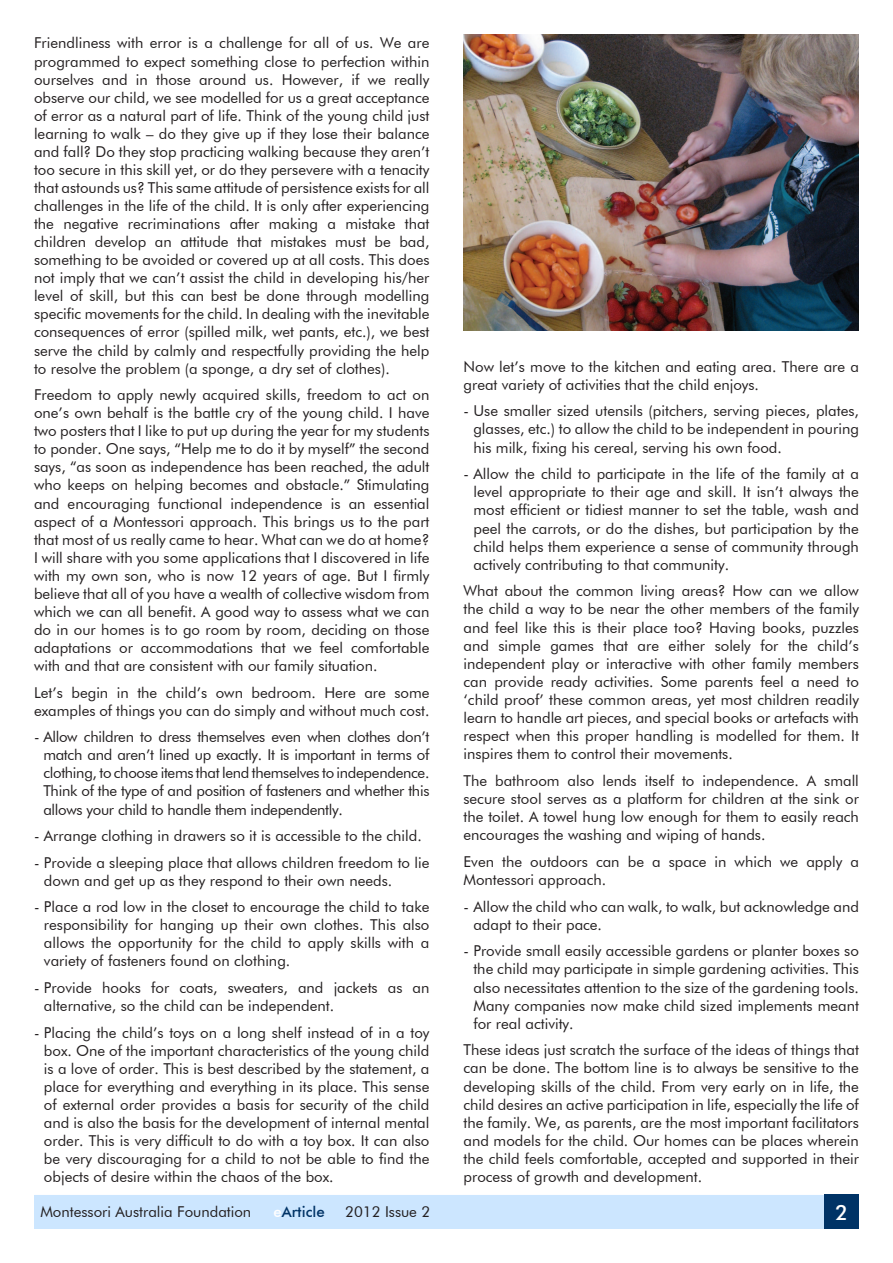
<style>
.page{position:relative;width:893px;height:1263px;background:#fff}
.page>*{position:absolute;margin:0;border:0;box-sizing:border-box;transform-origin:0 0}
.t1{font:500 21px "Futura BT";color:#fff}
.t2{font:15px/18px "Futura BT";color:#231f20;text-align:justify}
.t3{font:500 15px "Futura BT";color:#036}
.s1{color:#fff}
</style>
<div class="page">
<div style="left:34px;top:1195px;width:825px;height:34px;background:#cce6ff"></div>
<div style="left:825px;top:1195px;width:34px;height:34px;background:#036"></div>
<img style="left:463px;top:34px;width:395px;height:297px">
<p class="t2" style="left:34px;top:34px;width:397px">Friendliness with error is a challenge for all of us. We are programmed to expect something close to perfection within ourselves and in those around us. However, if we really observe our child, we see modelled for us a great acceptance of error as a natural part of life. Think of the young child just learning to walk – do they give up if they lose their balance and fall? Do they stop practicing walking because they aren’t too secure in this skill yet, or do they persevere with a tenacity that astounds us? This same attitude of persistence exists for all challenges in the life of the child. It is only after experiencing the negative recriminations after making a mistake that children develop an attitude that mistakes must be bad, something to be avoided or covered up at all costs. This does not imply that we can’t assist the child in developing his/her level of skill, but this can best be done through modelling specific movements for the child. In dealing with the inevitable consequences of error (spilled milk, wet pants, etc.), we best serve the child by calmly and respectfully providing the help to resolve the problem (a sponge, a dry set of clothes).</p>
<p class="t2" style="left:34px;top:386px;width:397px">Freedom to apply newly acquired skills, freedom to act on one’s own behalf is the battle cry of the young child. I have two posters that I like to put up during the year for my students to ponder. One says, “Help me to do it by myself” the second says, “as soon as independence has been reached, the adult who keeps on helping becomes and obstacle.” Stimulating and encouraging functional independence is an essential aspect of a Montessori approach. This brings us to the part that most of us really came to hear. What can we do at home?<br>I will share with you some applications that I discovered in life with my own son, who is now 12 years of age. But I firmly believe that all of you have a wealth of collective wisdom from which we can all benefit. A good way to assess what we can do in our homes is to go room by room, deciding on those adaptations or accommodations that we feel comfortable with and that are consistent with our family situation.</p>
<p class="t2" style="left:34px;top:683px;width:397px">Let’s begin in the child’s own bedroom. Here are some examples of things you can do simply and without much cost.</p>
<p class="t2" style="left:43px;top:728px;width:388px;text-indent:-9px">- Allow children to dress themselves even when clothes don’t match and aren’t lined up exactly. It is important in terms of clothing, to choose items that lend themselves to independence.<br>Think of the type of and position of fasteners and whether this allows your child to handle them independently.</p>
<p class="t2" style="left:34px;top:827px;width:389px">- Arrange clothing in drawers so it is accessible to the child.</p>
<p class="t2" style="left:44px;top:853px;width:387px;text-indent:-10px">- Provide a sleeping place that allows children freedom to lie down and get up as they respond to their own needs.</p>
<p class="t2" style="left:44px;top:898px;width:387px;text-indent:-10px">- Place a rod low in the closet to encourage the child to take responsibility for hanging up their own clothes. This also allows the opportunity for the child to apply skills with a variety of fasteners found on clothing.</p>
<p class="t2" style="left:44px;top:978px;width:387px;text-indent:-10px">- Provide hooks for coats, sweaters, and jackets as an alternative, so the child can be independent.</p>
<p class="t2" style="left:44px;top:1023px;width:387px;text-indent:-10px">- Placing the child’s toys on a long shelf instead of in a toy box. One of the important characteristics of the young child is a love of order. This is best described by the statement, a place for everything and everything in its place. This sense of external order provides a basis for security of the child and is also the basis for the development of internal mental order. This is very difficult to do with a toy box. It can also be very discouraging for a child to not be able to find the objects of desire within the chaos of the box.</p>
<p class="t2" style="left:463px;top:357px;width:397px">Now let’s move to the kitchen and eating area. There are a great variety of activities that the child enjoys.</p>
<p class="t2" style="left:473px;top:402px;width:387px;text-indent:-10px">- Use smaller sized utensils (pitchers, serving pieces, plates, glasses, etc.) to allow the child to be independent in pouring his milk, fixing his cereal, serving his own food.</p>
<p class="t2" style="left:473px;top:465px;width:387px;text-indent:-10px">- Allow the child to participate in the life of the family at a level appropriate to their age and skill. It isn’t always the most efficient or tidiest manner to set the table, wash and peel the carrots, or do the dishes, but participation by the child helps them experience a sense of community through actively contributing to that community.</p>
<p class="t2" style="left:463px;top:582px;width:397px">What about the common living areas? How can we allow the child a way to be near the other members of the family and feel like this is their place too? Having books, puzzles and simple games that are either solely for the child’s independent play or interactive with other family members can provide ready activities. Some parents feel a need to ‘child proof’ these common areas, yet most children readily learn to handle art pieces, and special books or artefacts with respect when this proper handling is modelled for them. It inspires them to control their movements.</p>
<p class="t2" style="left:463px;top:771px;width:397px">The bathroom also lends itself to independence. A small secure stool serves as a platform for children at the sink or the toilet. A towel hung low enough for them to easily reach encourages the washing and wiping of hands.</p>
<p class="t2" style="left:463px;top:852px;width:397px">Even the outdoors can be a space in which we apply a<br>Montessori approach.</p>
<p class="t2" style="left:473px;top:897px;width:387px;text-indent:-10px">- Allow the child who can walk, to walk, but acknowledge and adapt to their pace.</p>
<p class="t2" style="left:473px;top:942px;width:387px;text-indent:-10px">- Provide small easily accessible gardens or planter boxes so the child may participate in simple gardening activities. This also necessitates attention to the size of the gardening tools.<br>Many companies now make child sized implements meant for real activity.</p>
<p class="t2" style="left:463px;top:1041px;width:397px">These ideas just scratch the surface of the ideas of things that can be done. The bottom line is to always be sensitive to the developing skills of the child. From very early on in life, the child desires an active participation in life, especially the life of the family. We, as parents, are the most important facilitators and models for the child. Our homes can be places wherein the child feels comfortable, accepted and supported in their process of growth and development.</p>
<p class="t2" style="left:40px;top:1202px;width:212px">Montessori Australia Foundation</p>
<p class="t3" style="left:273px;top:1202px;width:53px"><span class="s1">e</span>Article</p>
<p class="t2" style="left:345px;top:1202px;width:87px">2012 Issue 2</p>
<h1 class="t1" style="left:835px;top:1199px;width:14px">2</h1>
</div>
